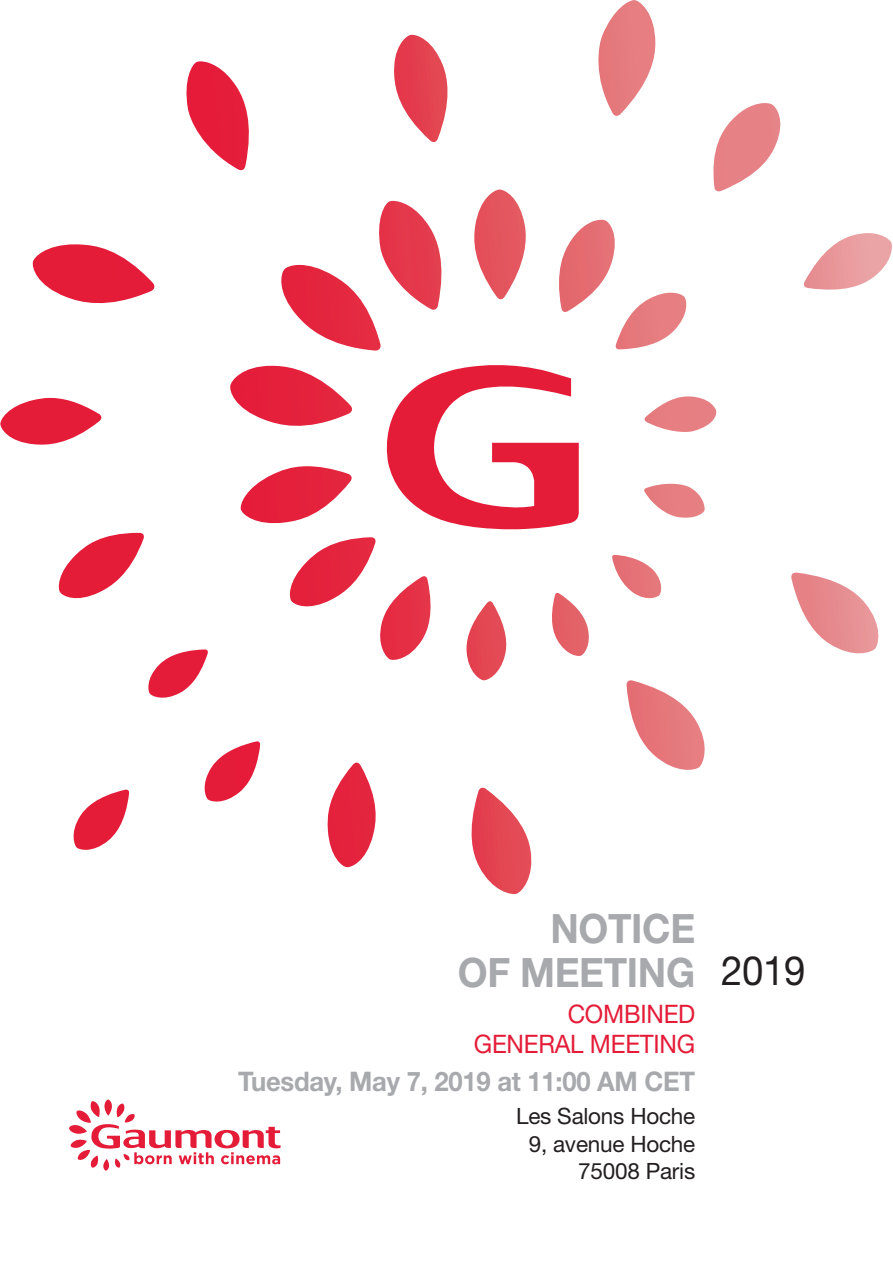
<style>
.page{position:relative;width:893px;height:1263px;background:#fff}
.page>*{position:absolute;margin:0;border:0;box-sizing:border-box;transform-origin:0 0}
.t1{font:700 40.5px/43.5px "Helvetica Neue LT Std";letter-spacing:-.01em;color:#a8a9ad;text-align:right;scale:.95 1}
.t2{font:40.5px "Helvetica Neue LT Std";color:#231f20;scale:.95 1}
.t3{font:700 27px "Helvetica Neue LT Std";letter-spacing:-.01em;color:#a8a9ad;scale:.95 1}
.t4{font:25.5px/30px "Helvetica Neue LT Std";letter-spacing:-.01em;color:#e41c38;text-align:right;scale:.95 1}
.t5{font:22.5px/27.5px "Helvetica Neue LT Std";letter-spacing:-.01em;color:#231f20;text-align:right}
</style>
<div class="page">
<svg style="left:281px;top:201px;width:161px;height:150px"></svg>
<svg style="left:474px;top:189px;width:52px;height:110px"></svg>
<svg style="left:559px;top:220px;width:128px;height:129px"></svg>
<svg style="left:230px;top:366px;width:122px;height:60px"></svg>
<svg style="left:240px;top:466px;width:112px;height:58px"></svg>
<svg style="left:289px;top:537px;width:142px;height:123px"></svg>
<svg style="left:466px;top:601px;width:41px;height:80px"></svg>
<svg style="left:552px;top:593px;width:37px;height:63px"></svg>
<svg style="left:612px;top:555px;width:50px;height:44px"></svg>
<svg style="left:644px;top:396px;width:73px;height:36px"></svg>
<svg style="left:644px;top:484px;width:61px;height:34px"></svg>
<svg style="left:32px;top:244px;width:123px;height:60px"></svg>
<svg style="left:0;top:398px;width:102px;height:47px"></svg>
<svg style="left:58px;top:533px;width:86px;height:66px"></svg>
<svg style="left:148px;top:649px;width:60px;height:49px"></svg>
<svg style="left:204px;top:741px;width:56px;height:61px"></svg>
<svg style="left:73px;top:790px;width:56px;height:60px"></svg>
<svg style="left:471px;top:788px;width:61px;height:106px"></svg>
<svg style="left:626px;top:680px;width:79px;height:90px"></svg>
<svg style="left:327px;top:763px;width:49px;height:105px"></svg>
<svg style="left:186px;top:61px;width:63px;height:110px"></svg>
<svg style="left:394px;top:35px;width:54px;height:108px"></svg>
<svg style="left:791px;top:573px;width:88px;height:81px"></svg>
<svg style="left:803px;top:233px;width:89px;height:57px"></svg>
<svg style="left:713px;top:103px;width:68px;height:89px"></svg>
<svg style="left:598px;top:0;width:57px;height:116px"></svg>
<svg style="left:386px;top:365px;width:193px;height:165px"></svg>
<svg style="left:69px;top:1100px;width:211px;height:70px"></svg>
<h1 class="t1" style="left:458px;top:912px;width:251px">NOTICE<br>OF MEETING</h1>
<p class="t4" style="left:474px;top:1002px;width:234px">COMBINED<br>GENERAL MEETING</p>
<p class="t3" style="left:238px;top:1072px;width:483px">Tuesday, May 7, 2019 at 11:00 AM CET</p>
<p class="t5" style="left:516px;top:1105px;width:181px">Les Salons Hoche<br>9, avenue Hoche<br>75008 Paris</p>
<h1 class="t2" style="left:721px;top:957px;width:90px">2019</h1>
</div>
